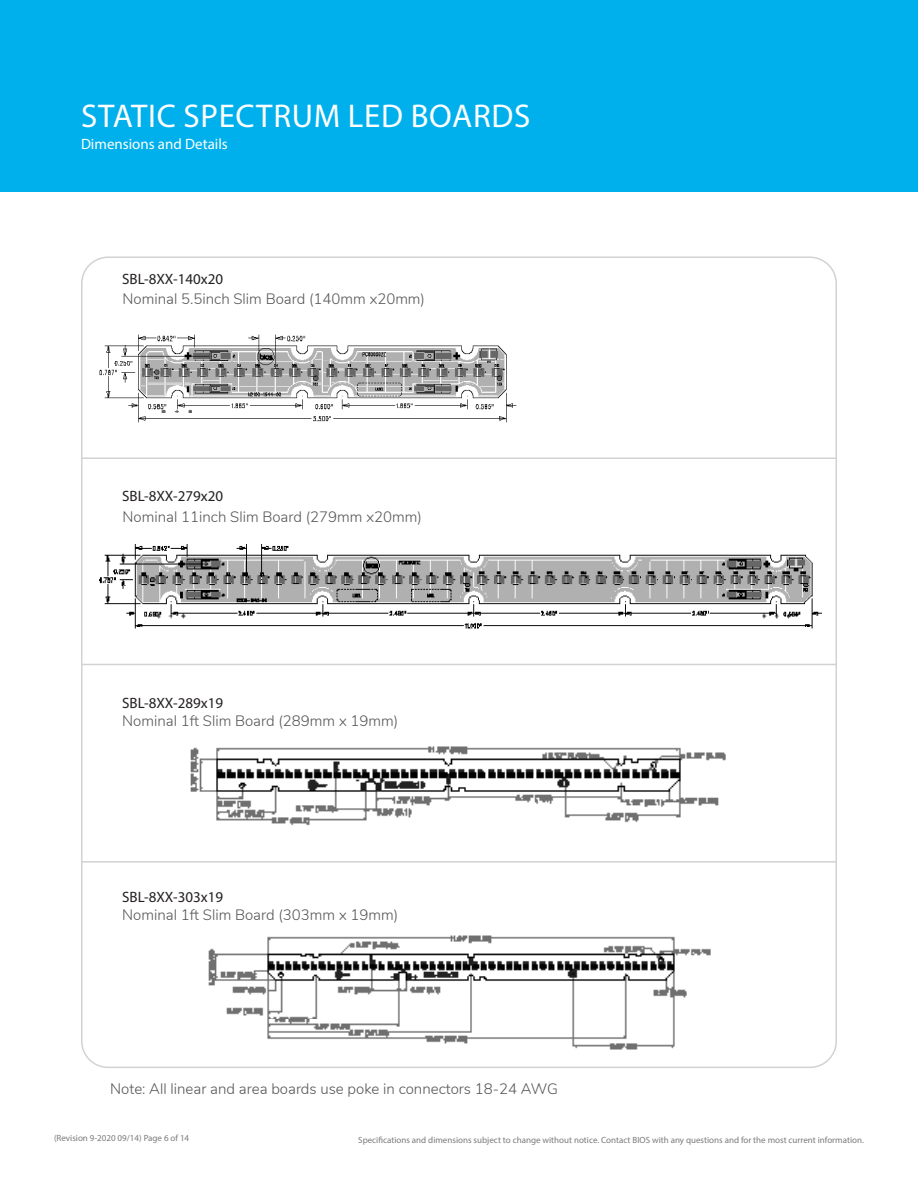
<style>
.page{position:relative;width:918px;height:1188px;background:#fff}
.page>*{position:absolute;margin:0;border:0;box-sizing:border-box;transform-origin:0 0}
.Body_Heads{font:33px "Myriad Pro";letter-spacing:.02em;color:#fff}
.Body{font:300 15px "Nunito";color:#555}
.Reverse_Sub{font:15px "Myriad Pro";color:#231f20}
.Body-2{font:15px "Myriad Pro";color:#fff}
.t1{font:9px "Myriad Pro";color:#7a7a7a}
</style>
<div class="page">
<div style="left:0;top:0;width:918px;height:191px;background:#00b0ec"></div>
<img style="left:100px;top:545px;width:721px;height:84px">
<img style="left:100px;top:335px;width:417px;height:88px">
<img style="left:190px;top:746px;width:536px;height:80px">
<img style="left:81px;top:935px;width:756px;height:122px">
<hr style="left:81px;top:664px;width:756px;height:1px;background:#d1d2d4">
<hr style="left:81px;top:861px;width:756px;height:2px;background:#d1d2d4">
<hr style="left:81px;top:458px;width:756px;height:1px;background:#d1d2d4">
<p class="Body_Heads" style="left:81px;top:95px;width:451px">STATIC SPECTRUM LED BOARDS</p>
<p class="Body-2" style="left:81px;top:135px;width:148px">Dimensions and Details</p>
<p class="Reverse_Sub" style="left:122px;top:270px;width:102px">SBL-8XX-140x20</p>
<p class="Body" style="left:123px;top:288px;width:304px">Nominal 5.5inch Slim Board (140mm x20mm)</p>
<p class="Reverse_Sub" style="left:122px;top:487px;width:102px">SBL-8XX-279x20</p>
<p class="Body" style="left:123px;top:505px;width:301px">Nominal 11inch Slim Board (279mm x20mm)</p>
<p class="Reverse_Sub" style="left:122px;top:694px;width:102px">SBL-8XX-289x19</p>
<p class="Body" style="left:122px;top:710px;width:278px">Nominal 1ft Slim Board (289mm x 19mm)</p>
<p class="Reverse_Sub" style="left:122px;top:887px;width:102px">SBL-8XX-303x19</p>
<p class="Body" style="left:122px;top:904px;width:278px">Nominal 1ft Slim Board (303mm x 19mm)</p>
<p class="Body" style="left:110px;top:1078px;width:449px">Note: All linear and area boards use poke in connectors 18-24 AWG</p>
<p class="t1" style="left:54px;top:1132px;width:137px">(Revision 9-2020 09/14) Page 6 of 14</p>
<p class="t1" style="left:358px;top:1135px;width:507px">Specifications and dimensions subject to change without notice. Contact BIOS with any questions and for the most current information.</p>
</div>
